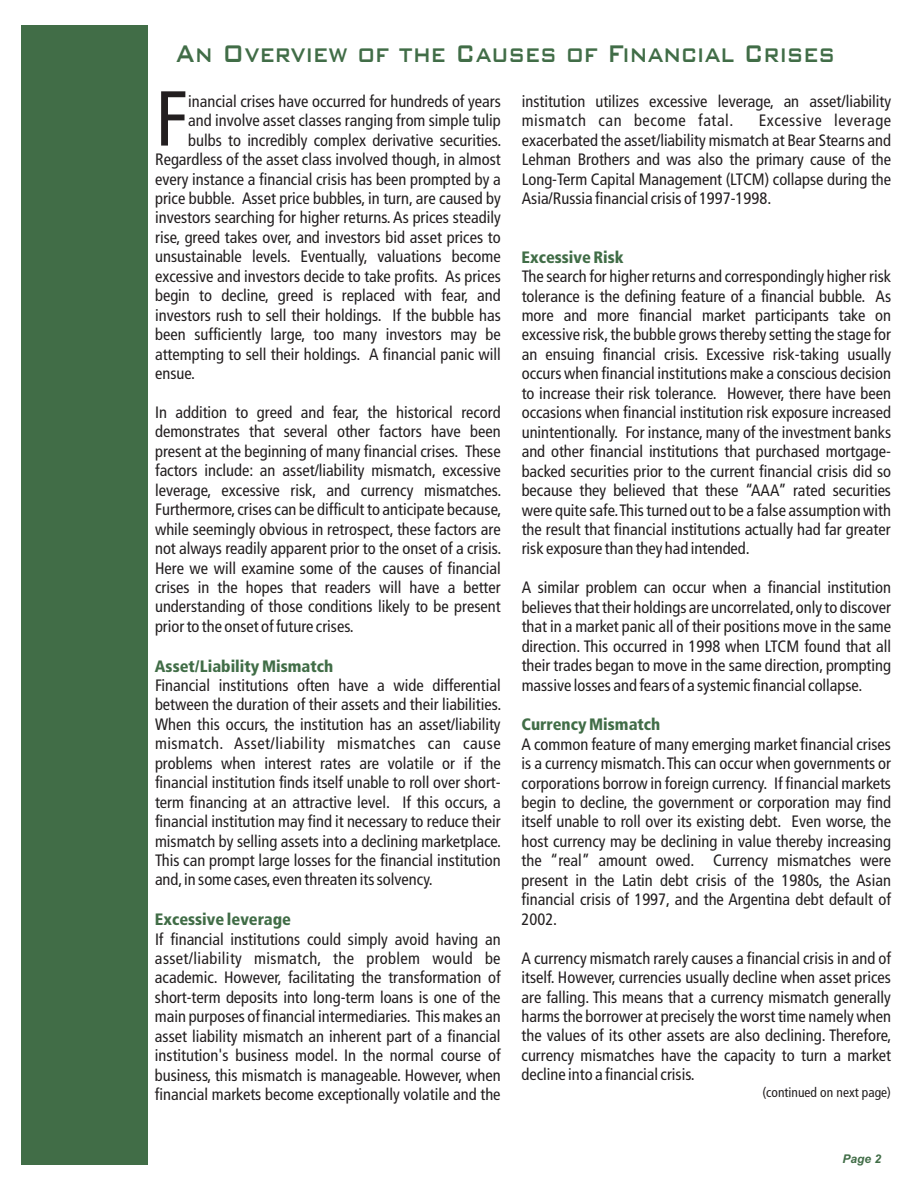
<style>
.page{position:relative;width:918px;height:1188px;background:#fff}
.page>*{position:absolute;margin:0;border:0;box-sizing:border-box;transform-origin:0 0}
.t1{font:condensed 77.7px "Frutiger";color:#231f20}
.t2{font:500 32.1px "Bank Gothic BT";color:#416d47;scale:.77 1}
.t3{font:condensed 16.5px/19.5px "Frutiger";color:#231f20;text-align:justify}
.t4{font:900 condensed 16.5px "Frutiger";color:#416d47}
.t5{font:condensed 16.5px "Frutiger";letter-spacing:.035em;color:#231f20}
.t6{font:condensed 13.5px "Frutiger";color:#231f20}
.t7{font:italic 700 12px "Arial";color:#416d47}
</style>
<div class="page">
<div style="left:21px;top:26px;width:127px;height:1139px;background:#416d47"></div>
<h2 class="t2" style="left:176px;top:37px;width:857px">An Overview of the Causes of Financial Crises</h2>
<h1 class="t1" style="left:155px;top:87px;width:35px">F</h1>
<p class="t3" style="left:188px;top:93px;width:314px">inancial crises have occurred for hundreds of years</p>
<p class="t3" style="left:522px;top:93px;width:371px">institution utilizes excessive leverage, an asset/liability</p>
<p class="t3" style="left:188px;top:112px;width:314px">and involve asset classes ranging from simple tulip</p>
<p class="t5" style="left:522px;top:114px;width:213px">mismatch can become fatal.</p>
<p class="t5" style="left:759px;top:114px;width:134px">Excessive leverage</p>
<p class="t3" style="left:155px;top:132px;width:738px;text-indent:33px">bulbs to incredibly complex derivative securities. exacerbated the asset/liability mismatch at Bear Stearns and<br>Regardless of the asset class involved though, in almost</p>
<p class="t3" style="left:522px;top:151px;width:371px">Lehman Brothers and was also the primary cause of the</p>
<p class="t3" style="left:155px;top:171px;width:347px">every instance a financial crisis has been prompted by a</p>
<p class="t3" style="left:522px;top:171px;width:371px">Long-Term Capital Management (LTCM) collapse during the</p>
<p class="t3" style="left:155px;top:190px;width:347px">price bubble. Asset price bubbles, in turn, are caused by</p>
<p class="t3" style="left:522px;top:190px;width:251px">Asia/Russia financial crisis of 1997-1998.</p>
<p class="t3" style="left:155px;top:210px;width:347px">investors searching for higher returns.As prices steadily rise, greed takes over, and investors bid asset prices to unsustainable levels. Eventually, valuations become excessive and investors decide to take profits. As prices</p>
<p class="t4" style="left:522px;top:250px;width:104px">Excessive Risk</p>
<p class="t3" style="left:522px;top:268px;width:371px">The search for higher returns and correspondingly higher risk</p>
<p class="t3" style="left:155px;top:287px;width:347px">begin to decline, greed is replaced with fear, and</p>
<p class="t3" style="left:522px;top:288px;width:371px">tolerance is the defining feature of a financial bubble. As</p>
<p class="t3" style="left:155px;top:307px;width:347px">investors rush to sell their holdings. If the bubble has</p>
<p class="t3" style="left:522px;top:307px;width:371px">more and more financial market participants take on</p>
<p class="t3" style="left:155px;top:326px;width:347px">been sufficiently large, too many investors may be</p>
<p class="t3" style="left:522px;top:327px;width:371px">excessive risk,the bubble grows thereby setting the stage for</p>
<p class="t3" style="left:155px;top:346px;width:347px">attempting to sell their holdings. A financial panic will</p>
<p class="t3" style="left:522px;top:346px;width:371px">an ensuing financial crisis. Excessive risk-taking usually</p>
<p class="t3" style="left:155px;top:365px;width:42px">ensue.</p>
<p class="t3" style="left:522px;top:366px;width:371px">occurs when financial institutions make a conscious decision to increase their risk tolerance. However, there have been</p>
<p class="t3" style="left:155px;top:404px;width:347px">In addition to greed and fear, the historical record</p>
<p class="t3" style="left:522px;top:404px;width:371px">occasions when financial institution risk exposure increased</p>
<p class="t3" style="left:155px;top:424px;width:347px">demonstrates that several other factors have been</p>
<p class="t3" style="left:522px;top:424px;width:371px">unintentionally. For instance, many of the investment banks</p>
<p class="t3" style="left:155px;top:443px;width:347px">present at the beginning of many financial crises. These</p>
<p class="t3" style="left:522px;top:443px;width:371px">and other financial institutions that purchased mortgage-</p>
<p class="t3" style="left:155px;top:462px;width:347px">factors include: an asset/liability mismatch, excessive</p>
<p class="t3" style="left:155px;top:463px;width:738px;text-indent:367px">backed securities prior to the current financial crisis did so leverage, excessive risk, and currency mismatches. because they believed that these “AAA” rated securities Furthermore,crises can be difficult to anticipate because, were quite safe.This turned out to be a false assumption with while seemingly obvious in retrospect, these factors are</p>
<p class="t3" style="left:155px;top:521px;width:737px;text-align:left;text-indent:367px">the result that financial institutions actually had far greater not always readily apparent prior to the onset of a crisis. risk exposure than they had intended.<br>Here we will examine some of the causes of financial<br>crises in the hopes that readers will have a better</p>
<p class="t3" style="left:522px;top:579px;width:371px">A similar problem can occur when a financial institution</p>
<p class="t3" style="left:155px;top:599px;width:347px">understanding of those conditions likely to be present</p>
<p class="t3" style="left:522px;top:599px;width:371px">believes that their holdings are uncorrelated,only to discover</p>
<p class="t3" style="left:155px;top:618px;width:200px">prior to the onset of future crises.</p>
<p class="t3" style="left:522px;top:618px;width:371px">that in a market panic all of their positions move in the same direction. This occurred in 1998 when LTCM found that all their trades began to move in the same direction, prompting</p>
<p class="t3" style="left:155px;top:677px;width:347px">Financial institutions often have a wide differential</p>
<p class="t3" style="left:522px;top:677px;width:342px">massive losses and fears of a systemic financial collapse.</p>
<p class="t3" style="left:155px;top:697px;width:348px">between the duration of their assets and their liabilities.<br>When this occurs, the institution has an asset/liability mismatch. Asset/liability mismatches can cause</p>
<p class="t4" style="left:155px;top:659px;width:180px">Asset/Liability Mismatch</p>
<p class="t4" style="left:522px;top:718px;width:140px">Currency Mismatch</p>
<p class="t3" style="left:522px;top:736px;width:371px">A common feature of many emerging market financial crises</p>
<p class="t3" style="left:155px;top:755px;width:347px">problems when interest rates are volatile or if the</p>
<p class="t3" style="left:522px;top:755px;width:371px">is a currency mismatch.This can occur when governments or</p>
<p class="t3" style="left:155px;top:774px;width:347px">financial institution finds itself unable to roll over short-</p>
<p class="t3" style="left:522px;top:775px;width:371px">corporations borrow in foreign currency. If financial markets</p>
<p class="t3" style="left:155px;top:794px;width:347px">term financing at an attractive level. If this occurs, a</p>
<p class="t3" style="left:522px;top:794px;width:371px">begin to decline, the government or corporation may find</p>
<p class="t3" style="left:155px;top:813px;width:347px">financial institution may find it necessary to reduce their</p>
<p class="t3" style="left:155px;top:814px;width:738px;text-indent:367px">itself unable to roll over its existing debt. Even worse, the mismatch by selling assets into a declining marketplace. host currency may be declining in value thereby increasing This can prompt large losses for the financial institution</p>
<p class="t3" style="left:522px;top:852px;width:371px">the “real” amount owed. Currency mismatches were</p>
<p class="t3" style="left:155px;top:872px;width:279px">and,in some cases,even threaten its solvency.</p>
<p class="t3" style="left:522px;top:872px;width:371px">present in the Latin debt crisis of the 1980s, the Asian financial crisis of 1997, and the Argentina debt default of 2002.</p>
<p class="t3" style="left:155px;top:931px;width:347px">If financial institutions could simply avoid having an asset/liability mismatch, the problem would be</p>
<p class="t4" style="left:155px;top:913px;width:138px">Excessive leverage</p>
<p class="t3" style="left:522px;top:950px;width:371px">A currency mismatch rarely causes a financial crisis in and of</p>
<p class="t3" style="left:155px;top:970px;width:347px">academic. However, facilitating the transformation of</p>
<p class="t3" style="left:522px;top:969px;width:371px">itself. However, currencies usually decline when asset prices</p>
<p class="t3" style="left:155px;top:989px;width:347px">short-term deposits into long-term loans is one of the</p>
<p class="t3" style="left:522px;top:989px;width:371px">are falling. This means that a currency mismatch generally</p>
<p class="t3" style="left:155px;top:1008px;width:347px">main purposes of financial intermediaries. This makes an</p>
<p class="t3" style="left:522px;top:1008px;width:371px">harms the borrower at precisely the worst time namely when</p>
<p class="t3" style="left:155px;top:1028px;width:347px">asset liability mismatch an inherent part of a financial</p>
<p class="t3" style="left:522px;top:1028px;width:372px">the values of its other assets are also declining. Therefore,</p>
<p class="t3" style="left:155px;top:1047px;width:347px">institution's business model. In the normal course of</p>
<p class="t3" style="left:522px;top:1047px;width:371px">currency mismatches have the capacity to turn a market</p>
<p class="t3" style="left:155px;top:1067px;width:347px">business, this mismatch is manageable. However, when</p>
<p class="t3" style="left:522px;top:1066px;width:175px">decline into a financial crisis.</p>
<p class="t6" style="left:762px;top:1087px;width:130px">(continued on next page)</p>
<p class="t3" style="left:155px;top:1086px;width:347px">financial markets become exceptionally volatile and the</p>
<p class="t7" style="left:843px;top:1155px;width:40px">Page 2</p>
</div>
